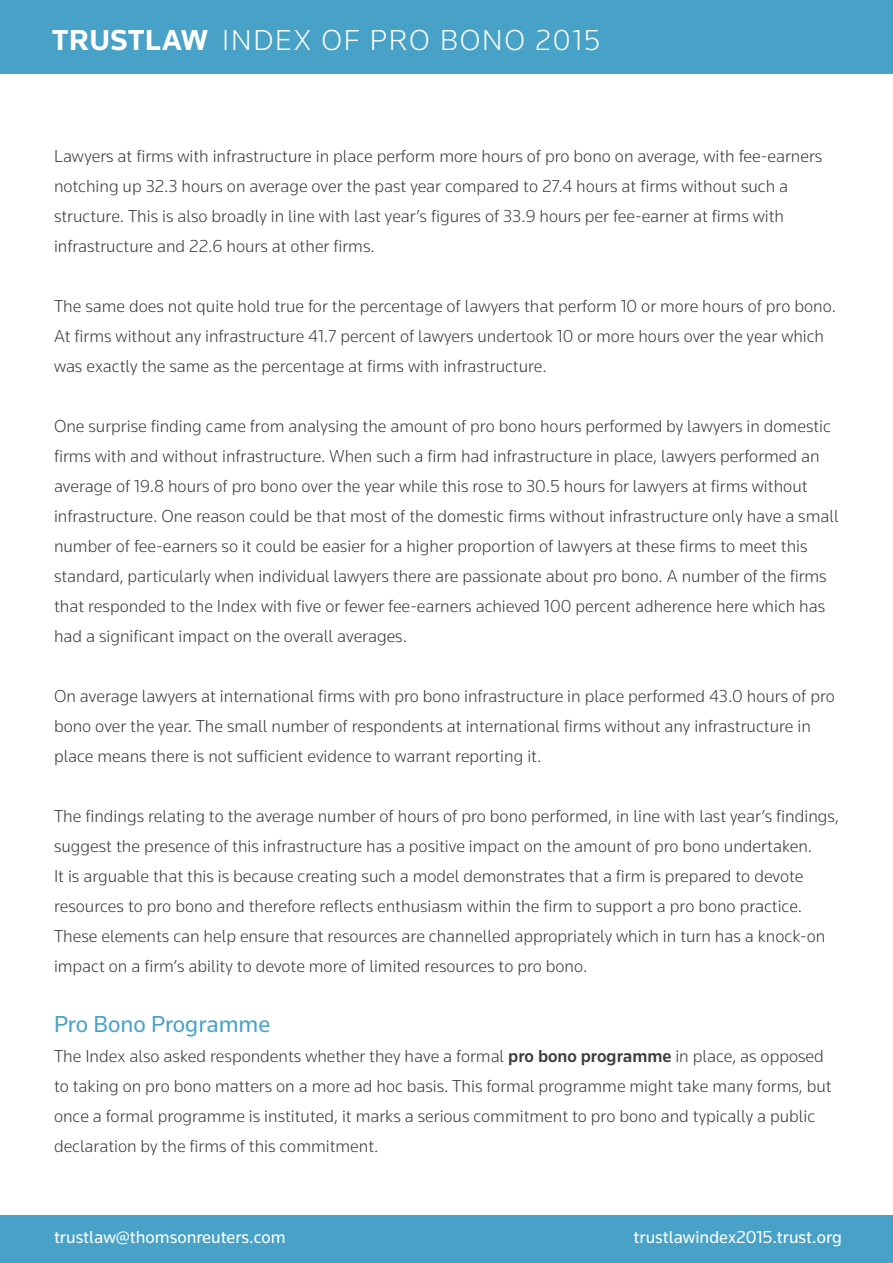
<style>
.page{position:relative;width:893px;height:1263px;background:#fff}
.page>*{position:absolute;margin:0;border:0;box-sizing:border-box;transform-origin:0 0}
.t1{font:300 30px "Knowledge";letter-spacing:.06em;color:#fff}
.t2{font:24px "Knowledge";color:#48a2c8}
.t3{font:300 18px/30px "Knowledge";color:#3c3c3b}
.t4{font:18px "Knowledge";color:#fff}
.s1{font-weight:700}
.s2{font-weight:500}
</style>
<div class="page">
<div style="left:0;top:0;width:893px;height:73px;background:#48a2c8"></div>
<div style="left:0;top:1215px;width:893px;height:48px;background:#48a2c8"></div>
<h1 class="t1" style="left:52px;top:22px;width:550px"><span class="s1">TRUSTLAW</span> INDEX OF PRO BONO 2015</h1>
<p class="t3" style="left:54px;top:140px;width:770px">Lawyers at firms with infrastructure in place perform more hours of pro bono on average, with fee-earners notching up 32.3 hours on average over the past year compared to 27.4 hours at firms without such a structure. This is also broadly in line with last year’s figures of 33.9 hours per fee-earner at firms with infrastructure and 22.6 hours at other firms.</p>
<p class="t3" style="left:54px;top:290px;width:784px">The same does not quite hold true for the percentage of lawyers that perform 10 or more hours of pro bono.<br>At firms without any infrastructure 41.7 percent of lawyers undertook 10 or more hours over the year which was exactly the same as the percentage at firms with infrastructure.</p>
<p class="t3" style="left:54px;top:410px;width:786px">One surprise finding came from analysing the amount of pro bono hours performed by lawyers in domestic firms with and without infrastructure. When such a firm had infrastructure in place, lawyers performed an average of 19.8 hours of pro bono over the year while this rose to 30.5 hours for lawyers at firms without infrastructure. One reason could be that most of the domestic firms without infrastructure only have a small number of fee-earners so it could be easier for a higher proportion of lawyers at these firms to meet this standard, particularly when individual lawyers there are passionate about pro bono. A number of the firms that responded to the Index with five or fewer fee-earners achieved 100 percent adherence here which has had a significant impact on the overall averages.</p>
<p class="t3" style="left:54px;top:680px;width:782px">On average lawyers at international firms with pro bono infrastructure in place performed 43.0 hours of pro bono over the year. The small number of respondents at international firms without any infrastructure in place means there is not sufficient evidence to warrant reporting it.</p>
<p class="t3" style="left:54px;top:800px;width:786px">The findings relating to the average number of hours of pro bono performed, in line with last year’s findings, suggest the presence of this infrastructure has a positive impact on the amount of pro bono undertaken.<br>It is arguable that this is because creating such a model demonstrates that a firm is prepared to devote resources to pro bono and therefore reflects enthusiasm within the firm to support a pro bono practice.<br>These elements can help ensure that resources are channelled appropriately which in turn has a knock-on impact on a firm’s ability to devote more of limited resources to pro bono.</p>
<h2 class="t2" style="left:54px;top:1009px;width:218px">Pro Bono Programme</h2>
<p class="t3" style="left:54px;top:1040px;width:779px">The Index also asked respondents whether they have a formal <span class="s2">pro bono programme</span> in place, as opposed to taking on pro bono matters on a more ad hoc basis. This formal programme might take many forms, but once a formal programme is instituted, it marks a serious commitment to pro bono and typically a public declaration by the firms of this commitment.</p>
<p class="t4" style="left:54px;top:1226px;width:233px">trustlaw@thomsonreuters.com</p>
<p class="t4" style="left:634px;top:1226px;width:210px">trustlawindex2015.trust.org</p>
</div>
